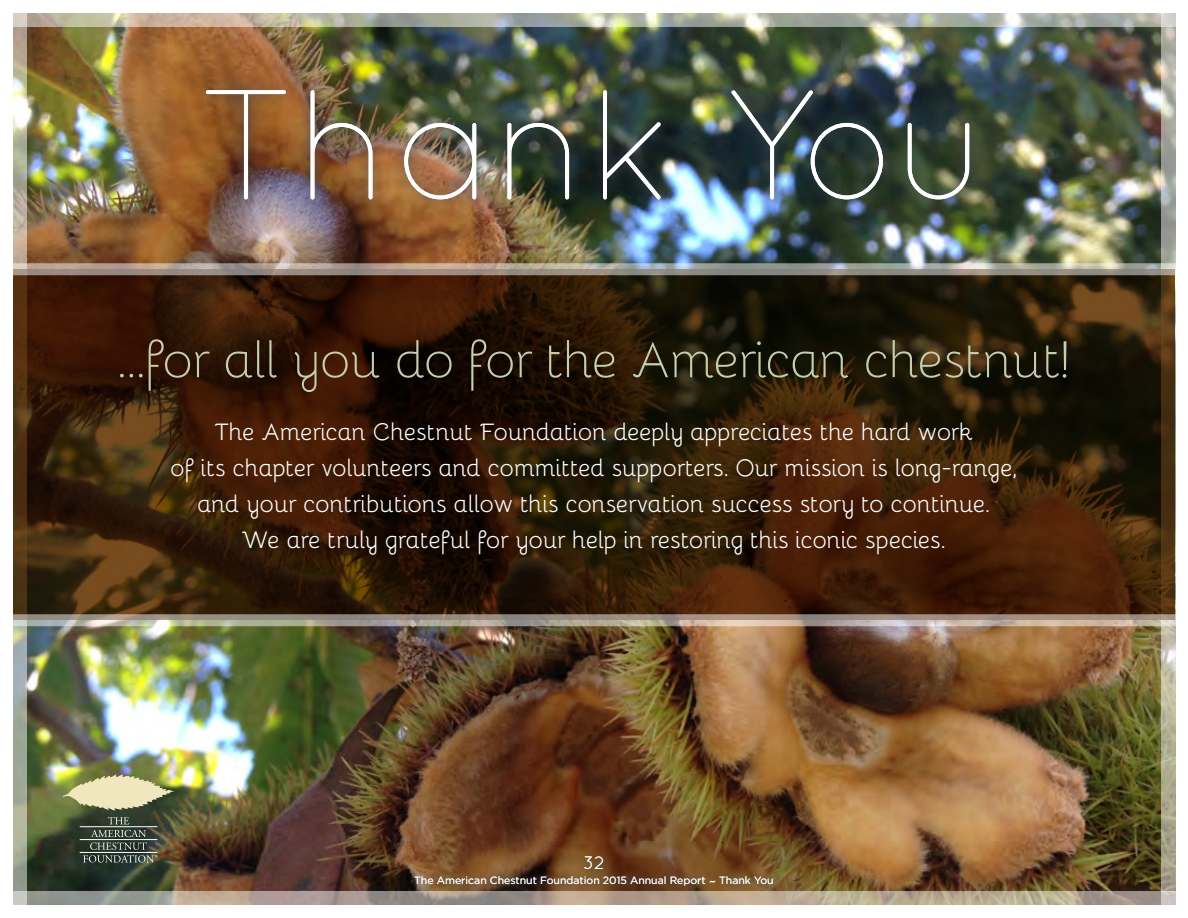
<style>
.page{position:relative;width:1188px;height:918px;background:#fff}
.page>*{position:absolute;margin:0;border:0;box-sizing:border-box;transform-origin:0 0}
.t1{font:300 156px "Quicksand";letter-spacing:-.015em;color:#fff}
.Intro{font:300 51px "Bellota";letter-spacing:-.015em;color:#c5ceae}
.Intro-2{font:24px/36px "Bellota";letter-spacing:-.015em;color:#fff;text-align:center}
.Page_Number{font:18px "Quicksand";color:#fff}
.t2{font:10.5px "Gotham";color:#fff}
.s1{font-family:"Quicksand";font-size:18px}
</style>
<div class="page">
<img style="left:27px;top:27px;width:1134px;height:864px">
<svg style="left:108px;top:817px;width:21px;height:7px"></svg>
<svg style="left:83px;top:830px;width:74px;height:33px;background:#48534a"></svg>
<hr style="left:80px;top:826px;width:77px;height:1px;background:#fff">
<hr style="left:80px;top:852px;width:77px;height:1px;background:#fff">
<hr style="left:80px;top:839px;width:77px;height:1px;background:#fff">
<svg style="left:63px;top:774px;width:111px;height:36px;background:#b8b887"></svg>
<div style="left:183px;top:66px;width:811px;height:159px;background:#48535b;opacity:.75"></div>
<div style="left:406px;top:848px;width:375px;height:46px;background:#48535b;opacity:.75"></div>
<svg style="left:13px;top:14px;width:1148px;height:13px;background:#b3b4a5"></svg>
<svg style="left:13px;top:891px;width:1148px;height:13px;background:#aca090"></svg>
<svg style="left:14px;top:13px;width:13px;height:892px;background:#b4b4a4"></svg>
<svg style="left:1161px;top:13px;width:15px;height:892px;background:#b1b0a0"></svg>
<svg style="left:14px;top:275px;width:1161px;height:339px;background:#311b07"></svg>
<svg style="left:13px;top:263px;width:1163px;height:12px;background:#a29a90"></svg>
<svg style="left:13px;top:614px;width:1163px;height:12px;background:#aa9f91"></svg>
<p class="t1" style="left:198px;top:55px;width:794px">Thank You</p>
<p class="Intro" style="left:118px;top:320px;width:954px">...for all you do for the American chestnut!</p>
<p class="Intro-2" style="left:171px;top:413px;width:849px">The American Chestnut Foundation deeply appreciates the hard work<br>of its chapter volunteers and committed supporters. Our mission is long-range, and your contributions allow this conservation success story to continue.<br>We are truly grateful for your help in restoring this iconic species.</p>
<p class="Page_Number" style="left:583px;top:853px;width:23px">32</p>
<p class="t2" style="left:414px;top:874px;width:361px">The American Chestnut Foundation 2015 Annual Report <span class="s1">~</span> Thank You</p>
</div>
